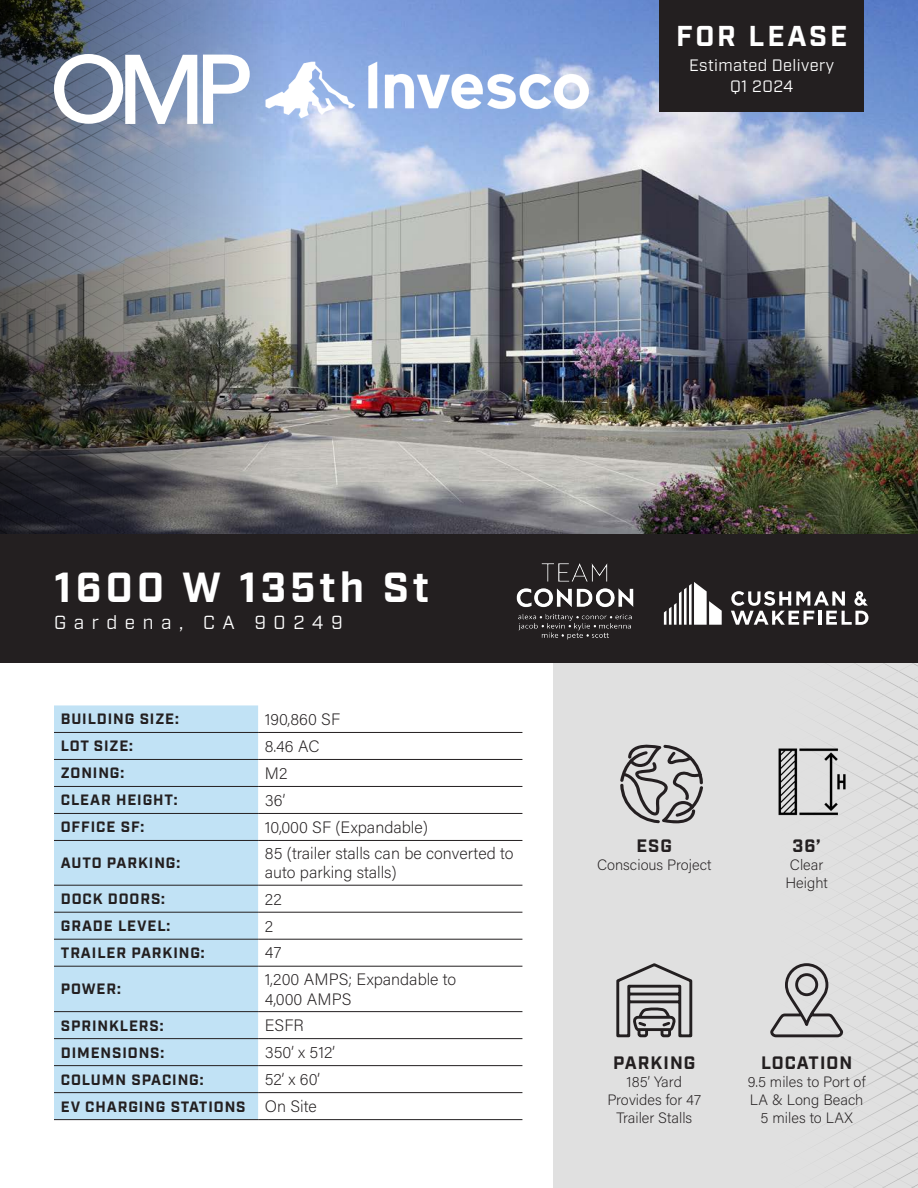
<style>
.page{position:relative;width:918px;height:1188px;background:#fff}
.page>*{position:absolute;margin:0;border:0;box-sizing:border-box;transform-origin:0 0}
.t1{font:700 42px "Industry";letter-spacing:.1em;color:#fff}
.t2{font:700 28.8px "Industry";letter-spacing:.1em;color:#fff}
.t3{font:19.05px "Industry";letter-spacing:.4em;color:#fff}
.t4{font:700 18px "Industry";letter-spacing:.06em;color:#231f20}
.t5{font:200 16.5px/19.8px "Acumin Pro";color:#231f20}
.t6{font:16.5px "Industry";letter-spacing:.025em;color:#fff}
.t7{font:700 15px "Industry";letter-spacing:.06em;color:#231f20}
.t8{font:200 15px/18px "Acumin Pro";color:#231f20}
</style>
<div class="page">
<div style="left:554px;top:654px;width:364px;height:534px;background:#e0e0e0"></div>
<img style="left:294px;top:0;width:624px;height:534px">
<svg style="left:224px;top:0;width:70px;height:534px;background:#939aa2"></svg>
<svg style="left:0;top:183px;width:224px;height:16px;background:#7f8a9c"></svg>
<svg style="left:0;top:199px;width:224px;height:16px;background:#7d899b"></svg>
<svg style="left:0;top:215px;width:224px;height:16px;background:#7d889b"></svg>
<svg style="left:0;top:231px;width:224px;height:16px;background:#808a99"></svg>
<svg style="left:0;top:247px;width:224px;height:16px;background:#858991"></svg>
<svg style="left:0;top:263px;width:224px;height:16px;background:#878889"></svg>
<svg style="left:0;top:279px;width:224px;height:15px;background:#7c7c79"></svg>
<svg style="left:0;top:294px;width:224px;height:16px;background:#6a6d71"></svg>
<svg style="left:0;top:310px;width:224px;height:16px;background:#727270"></svg>
<svg style="left:0;top:326px;width:224px;height:16px;background:#6c6c66"></svg>
<svg style="left:0;top:342px;width:224px;height:192px;background:#3c3b39"></svg>
<div style="left:54px;top:705px;width:204px;height:414px;background:#c1e2f5"></div>
<hr style="left:54px;top:732px;width:204px;height:1px;background:#231f20">
<hr style="left:258px;top:732px;width:264px;height:1px;background:#231f20">
<hr style="left:54px;top:759px;width:204px;height:1px;background:#231f20">
<hr style="left:258px;top:759px;width:264px;height:1px;background:#231f20">
<hr style="left:54px;top:786px;width:204px;height:1px;background:#231f20">
<hr style="left:258px;top:786px;width:264px;height:1px;background:#231f20">
<hr style="left:54px;top:813px;width:204px;height:1px;background:#231f20">
<hr style="left:258px;top:813px;width:264px;height:1px;background:#231f20">
<hr style="left:54px;top:840px;width:204px;height:1px;background:#231f20">
<hr style="left:258px;top:840px;width:264px;height:1px;background:#231f20">
<hr style="left:54px;top:885px;width:204px;height:1px;background:#231f20">
<hr style="left:258px;top:885px;width:264px;height:1px;background:#231f20">
<hr style="left:54px;top:912px;width:204px;height:1px;background:#231f20">
<hr style="left:258px;top:912px;width:264px;height:1px;background:#231f20">
<hr style="left:54px;top:939px;width:204px;height:1px;background:#231f20">
<hr style="left:258px;top:939px;width:264px;height:1px;background:#231f20">
<hr style="left:54px;top:966px;width:204px;height:1px;background:#231f20">
<hr style="left:258px;top:966px;width:264px;height:1px;background:#231f20">
<hr style="left:54px;top:1011px;width:204px;height:1px;background:#231f20">
<hr style="left:258px;top:1011px;width:264px;height:1px;background:#231f20">
<hr style="left:54px;top:1038px;width:204px;height:1px;background:#231f20">
<hr style="left:258px;top:1038px;width:264px;height:1px;background:#231f20">
<hr style="left:54px;top:1065px;width:204px;height:1px;background:#231f20">
<hr style="left:258px;top:1065px;width:264px;height:1px;background:#231f20">
<hr style="left:54px;top:1092px;width:204px;height:1px;background:#231f20">
<hr style="left:258px;top:1092px;width:264px;height:1px;background:#231f20">
<hr style="left:54px;top:1119px;width:204px;height:1px;background:#231f20">
<hr style="left:258px;top:1119px;width:264px;height:1px;background:#231f20">
<div style="left:0;top:534px;width:918px;height:129px;background:#231f20"></div>
<svg style="left:0;top:0;width:250px;height:183px;background:#7d8a9f"></svg>
<div style="left:659px;top:0;width:205px;height:111px;background:#231f20"></div>
<img style="left:516px;top:563px;width:118px;height:77px">
<svg style="left:616px;top:963px;width:77px;height:75px"></svg>
<img style="left:253px;top:54px;width:347px;height:69px">
<svg style="left:620px;top:744px;width:83px;height:79px"></svg>
<svg style="left:664px;top:582px;width:58px;height:43px"></svg>
<svg style="left:731px;top:591px;width:137px;height:34px"></svg>
<svg style="left:770px;top:663px;width:148px;height:525px"></svg>
<p class="t2" style="left:676px;top:19px;width:173px">FOR LEASE</p>
<p class="t6" style="left:689px;top:56px;width:147px">Estimated Delivery</p>
<p class="t6" style="left:730px;top:77px;width:65px">Q1 2024</p>
<p class="t1" style="left:54px;top:563px;width:377px">1600 W 135th St</p>
<p class="t3" style="left:54px;top:612px;width:290px">Gardena, CA 90249</p>
<p class="t7" style="left:61px;top:710px;width:120px">BUILDING SIZE:</p>
<p class="t5" style="left:265px;top:709px;width:77px">190,860 SF</p>
<p class="t7" style="left:61px;top:737px;width:74px">LOT SIZE:</p>
<p class="t5" style="left:265px;top:736px;width:56px">8.46 AC</p>
<p class="t7" style="left:61px;top:764px;width:65px">ZONING:</p>
<p class="t5" style="left:265px;top:763px;width:24px">M2</p>
<p class="t7" style="left:61px;top:791px;width:118px">CLEAR HEIGHT:</p>
<p class="t5" style="left:265px;top:790px;width:22px">36’</p>
<p class="t7" style="left:61px;top:818px;width:85px">OFFICE SF:</p>
<p class="t5" style="left:265px;top:817px;width:165px">10,000 SF (Expandable)</p>
<p class="t7" style="left:61px;top:854px;width:121px">AUTO PARKING:</p>
<p class="t5" style="left:265px;top:842px;width:250px">85 (trailer stalls can be converted to auto parking stalls)</p>
<p class="t7" style="left:61px;top:890px;width:106px">DOCK DOORS:</p>
<p class="t5" style="left:265px;top:888px;width:19px">22</p>
<p class="t7" style="left:61px;top:917px;width:111px">GRADE LEVEL:</p>
<p class="t5" style="left:265px;top:915px;width:10px">2</p>
<p class="t7" style="left:61px;top:944px;width:145px">TRAILER PARKING:</p>
<p class="t5" style="left:265px;top:942px;width:18px">47</p>
<p class="t7" style="left:61px;top:980px;width:61px">POWER:</p>
<p class="t5" style="left:265px;top:969px;width:193px">1,200 AMPS; Expandable to<br>4,000 AMPS</p>
<p class="t7" style="left:61px;top:1016px;width:104px">SPRINKLERS:</p>
<p class="t5" style="left:265px;top:1015px;width:40px">ESFR</p>
<p class="t7" style="left:61px;top:1043px;width:105px">DIMENSIONS:</p>
<p class="t5" style="left:265px;top:1042px;width:72px">350’ x 512’</p>
<p class="t7" style="left:61px;top:1070px;width:144px">COLUMN SPACING:</p>
<p class="t5" style="left:265px;top:1069px;width:57px">52’ x 60’</p>
<p class="t7" style="left:61px;top:1097px;width:186px">EV CHARGING STATIONS</p>
<p class="t5" style="left:265px;top:1096px;width:53px">On Site</p>
<p class="t4" style="left:637px;top:835px;width:37px">ESG</p>
<p class="t8" style="left:597px;top:855px;width:116px">Conscious Project</p>
<p class="t4" style="left:793px;top:835px;width:30px">36’</p>
<p class="t8" style="left:790px;top:855px;width:35px">Clear</p>
<p class="t8" style="left:785px;top:873px;width:44px">Height</p>
<p class="t4" style="left:613px;top:1052px;width:84px">PARKING</p>
<p class="t8" style="left:627px;top:1072px;width:57px">185’ Yard</p>
<p class="t8" style="left:607px;top:1090px;width:95px">Provides for 47</p>
<p class="t8" style="left:616px;top:1108px;width:77px">Trailer Stalls</p>
<p class="t4" style="left:761px;top:1052px;width:93px">LOCATION</p>
<p class="t8" style="left:748px;top:1072px;width:119px">9.5 miles to Port of<br>LA &amp; Long Beach</p>
<p class="t8" style="left:761px;top:1108px;width:94px">5 miles to LAX</p>
</div>
